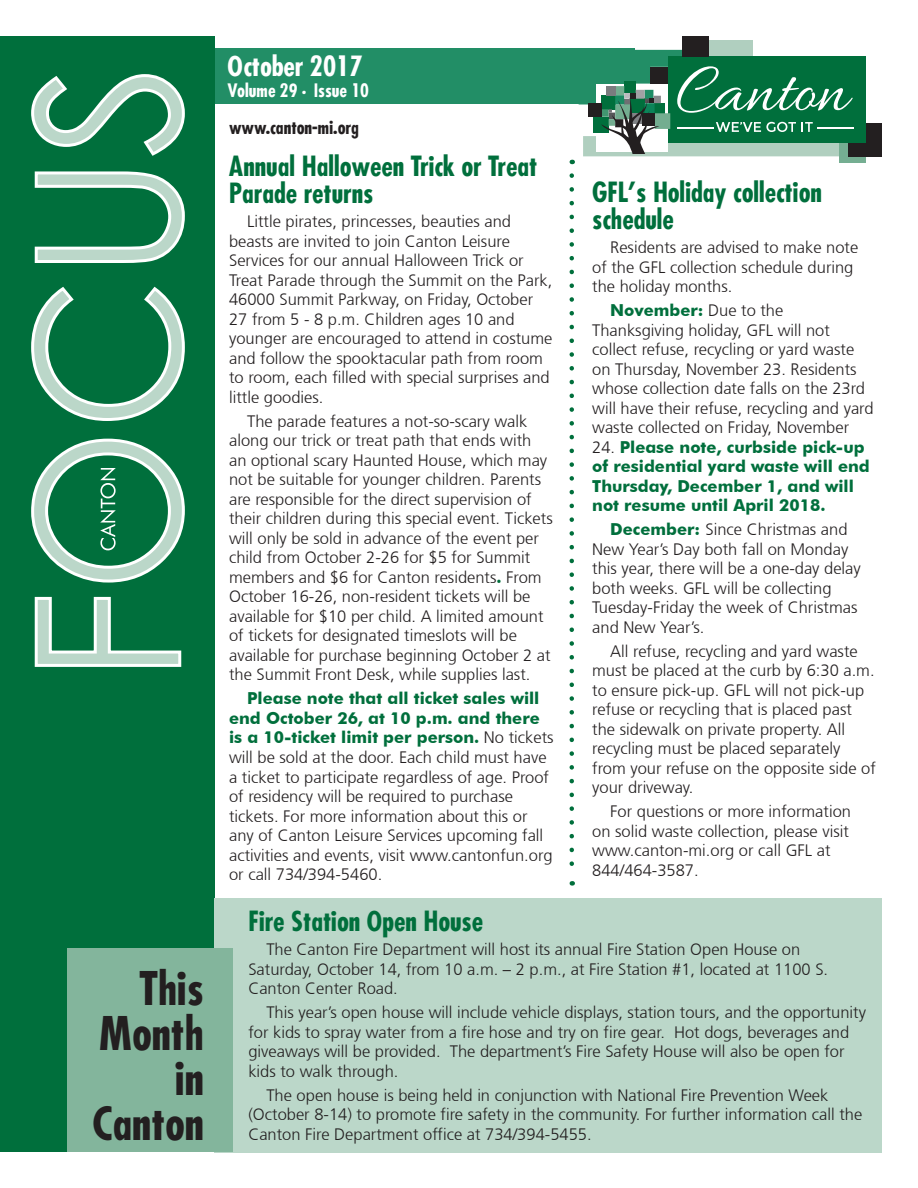
<style>
.page{position:relative;width:918px;height:1188px;background:#fff}
.page>*{position:absolute;margin:0;border:0;box-sizing:border-box;transform-origin:0 0}
.t1{font:700 condensed 45px/45px "Futura";color:#231f20;text-align:right}
.t2{font:700 condensed 27px/27px "Futura";color:#006f3c}
.t3{font:700 condensed 27px "Futura";color:#fff}
.t4{font:700 condensed 18px "Futura";color:#231f20}
.t5{font:700 condensed 18px "Futura";color:#fff}
.t6{font:300 16.5px/19.5px "Frutiger";color:#231f20}
.t7{font:700 16.5px/19.5px "Futura BT";color:#006f3c}
.s1{font-family:"Futura BT";font-weight:700;color:#006f3c}
.s2{font-family:"Frutiger";font-weight:300;color:#231f20}
</style>
<div class="page">
<div style="left:214px;top:49px;width:421px;height:55px;background:#228e66"></div>
<div style="left:0;top:36px;width:214px;height:1116px;background:#006f3c"></div>
<svg style="left:31px;top:74px;width:154px;height:593px"></svg>
<div style="left:214px;top:899px;width:668px;height:254px;background:#bbd7c9"></div>
<svg style="left:100px;top:468px;width:16px;height:82px"></svg>
<div style="left:68px;top:949px;width:165px;height:203px;background:#83b59c"></div>
<svg style="left:570px;top:176px;width:4px;height:710px"></svg>
<div style="left:705px;top:40px;width:48px;height:27px;background:#b0cfbf"></div>
<div style="left:840px;top:136px;width:26px;height:27px;background:#75ae92"></div>
<div style="left:849px;top:123px;width:33px;height:33px;background:#231f20"></div>
<div style="left:668px;top:56px;width:197px;height:86px;background:#006f3c"></div>
<hr style="left:817px;top:128px;width:37px;height:1px;background:#fff">
<div style="left:682px;top:36px;width:27px;height:20px;background:#231f20"></div>
<svg style="left:579px;top:50px;width:274px;height:106px"></svg>
<p class="t1" style="left:93px;top:965px;width:113px">This<br>Month in<br>Canton</p>
<p class="t3" style="left:228px;top:48px;width:136px">October 2017</p>
<p class="t5" style="left:228px;top:78px;width:143px">Volume 29 • Issue 10</p>
<p class="t4" style="left:229px;top:116px;width:131px">www.canton-mi.org</p>
<p class="t2" style="left:229px;top:153px;width:310px">Annual Halloween Trick or Treat<br>Parade returns</p>
<p class="t6" style="left:229px;top:212px;width:325px;text-indent:18px">Little pirates, princesses, beauties and beasts are invited to join Canton Leisure Services for our annual Halloween Trick or Treat Parade through the Summit on the Park, 46000 Summit Parkway, on Friday, October 27 from 5 - 8 p.m. Children ages 10 and younger are encouraged to attend in costume and follow the spooktacular path from room to room, each filled with special surprises and little goodies.</p>
<p class="t6" style="left:229px;top:411px;width:325px;text-indent:18px">The parade features a not-so-scary walk along our trick or treat path that ends with an optional scary Haunted House, which may not be suitable for younger children. Parents are responsible for the direct supervision of their children during this special event. Tickets will only be sold in advance of the event per child from October 2-26 for $5 for Summit members and $6 for Canton residents<span class="s1">.</span> From October 16-26, non-resident tickets will be available for $10 per child. A limited amount of tickets for designated timeslots will be available for purchase beginning October 2 at the Summit Front Desk, while supplies last.</p>
<p class="t6" style="left:229px;top:689px;width:326px;text-indent:18px"><span class="s1">Please note that all ticket sales will end October 26, at 10 p.m. and there is a 10-ticket limit per person.</span> No tickets will be sold at the door. Each child must have a ticket to participate regardless of age. Proof of residency will be required to purchase tickets. For more information about this or any of Canton Leisure Services upcoming fall activities and events, visit www.cantonfun.org or call 734/394-5460.</p>
<p class="t2" style="left:592px;top:178px;width:231px">GFL’s Holiday collection schedule</p>
<p class="t6" style="left:592px;top:238px;width:268px;text-indent:18px">Residents are advised to make note of the GFL collection schedule during the holiday months.</p>
<p class="t6" style="left:592px;top:301px;width:283px;text-indent:18px"><span class="s1">November:</span> Due to the Thanksgiving holiday, GFL will not collect refuse, recycling or yard waste on Thursday, November 23. Residents whose collection date falls on the 23rd will have their refuse, recycling and yard waste collected on Friday, November</p>
<p class="t7" style="left:592px;top:437px;width:279px"><span class="s2">24.</span> Please note, curbside pick-up of residential yard waste will end<br>Thursday, December 1, and will not resume until April 2018.</p>
<p class="t6" style="left:592px;top:520px;width:270px;text-indent:18px"><span class="s1">December:</span> Since Christmas and<br>New Year’s Day both fall on Monday this year, there will be a one-day delay both weeks. GFL will be collecting<br>Tuesday-Friday the week of Christmas and New Year’s.</p>
<p class="t6" style="left:592px;top:641px;width:285px;text-indent:18px">All refuse, recycling and yard waste must be placed at the curb by 6:30 a.m. to ensure pick-up. GFL will not pick-up refuse or recycling that is placed past the sidewalk on private property. All recycling must be placed separately from your refuse on the opposite side of your driveway.</p>
<p class="t6" style="left:592px;top:802px;width:260px;text-indent:18px">For questions or more information on solid waste collection, please visit www.canton-mi.org or call GFL at<br>844/464-3587.</p>
<p class="t2" style="left:248px;top:907px;width:236px">Fire Station Open House</p>
<p class="t6" style="left:248px;top:940px;width:581px;text-indent:18px">The Canton Fire Department will host its annual Fire Station Open House on<br>Saturday, October 14, from 10 a.m. – 2 p.m., at Fire Station #1, located at 1100 S.<br>Canton Center Road.</p>
<p class="t6" style="left:248px;top:1003px;width:619px;text-indent:18px">This year’s open house will include vehicle displays, station tours, and the opportunity for kids to spray water from a fire hose and try on fire gear. Hot dogs, beverages and giveaways will be provided. The department’s Fire Safety House will also be open for kids to walk through.</p>
<p class="t6" style="left:248px;top:1085px;width:615px;text-indent:18px">The open house is being held in conjunction with National Fire Prevention Week (October 8-14) to promote fire safety in the community. For further information call the<br>Canton Fire Department office at 734/394-5455.</p>
</div>
